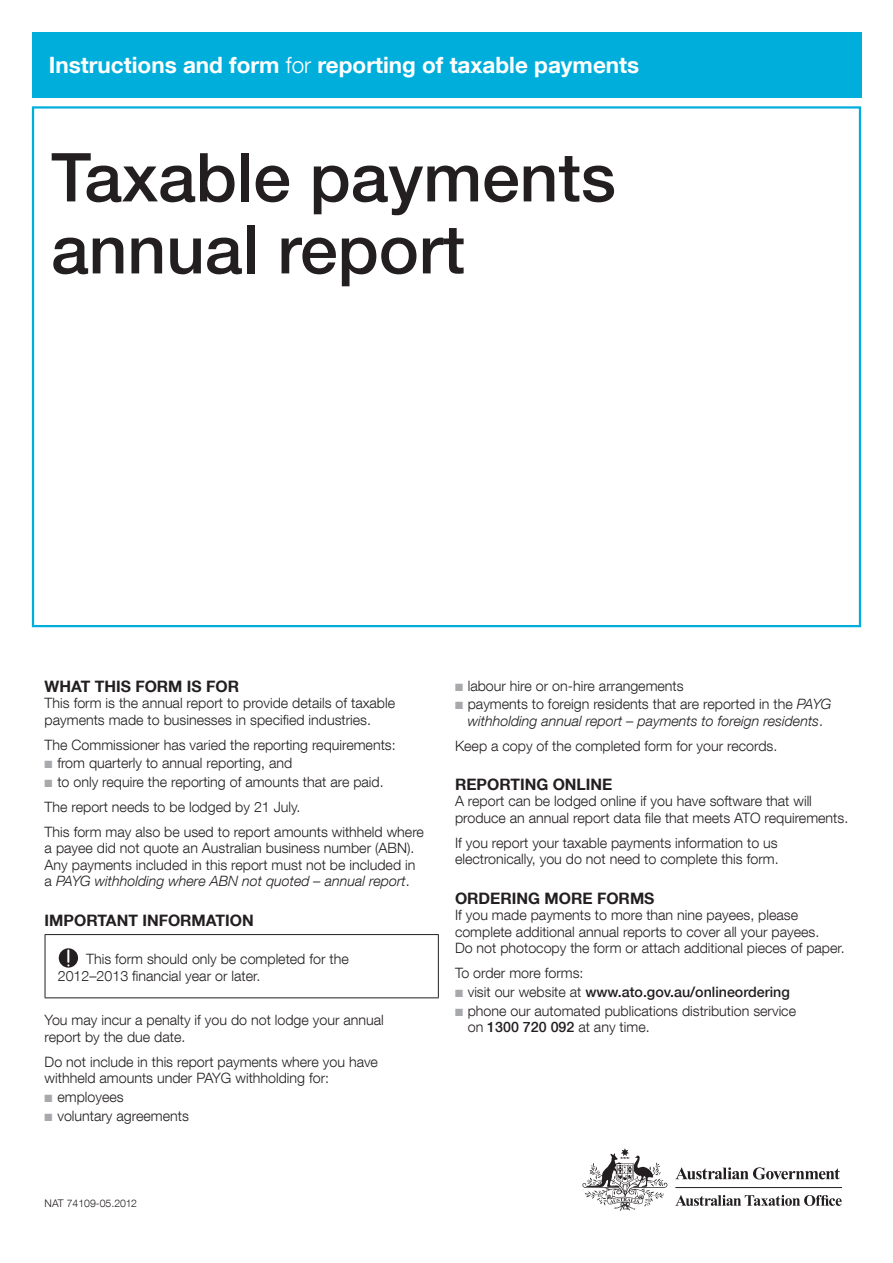
<style>
.page{position:relative;width:893px;height:1263px;background:#fff}
.page>*{position:absolute;margin:0;border:0;box-sizing:border-box;transform-origin:0 0}
.Cover_title{font:500 67.5px/72px "Helvetica Neue LT Com";color:#231f20}
.Cover_ref_bar{font:700 22.5px "Helvetica Neue LT Com";color:#fff}
.Subhead_1{font:700 15.75px "Helvetica Neue LT Com";color:#231f20}
.Body{font:300 14.25px/16.5px "Helvetica Neue LT Com";color:#231f20}
.Body_no_space_after{font:300 14.25px/16.5px "Helvetica Neue LT Com";color:#231f20}
.Bullet_1_space_after{font:300 14.25px/16.5px "Helvetica Neue LT Com";color:#231f20}
.Bullet_1_space_after-2{font:italic 300 14.25px/16.5px "Helvetica Neue LT Com";color:#231f20;text-align:center}
.Bullet_1{font:300 14.25px "Helvetica Neue LT Com";color:#231f20}
.Icon_body{font:300 14.25px/16.5px "Helvetica Neue LT Com";color:#231f20}
.Bullet_1-2{font:500 14.25px "Helvetica Neue LT Com";color:#231f20}
.Cover_NAT_number{font:300 10.5px "Helvetica Neue LT Com";color:#231f20}
.s1{font-weight:300}
.s2{color:#a8a9ad}
.s3{font-style:italic}
.s4{font-style:normal}
.s5{font-weight:500}
</style>
<div class="page">
<svg style="left:675px;top:1167px;width:165px;height:12px"></svg>
<svg style="left:583px;top:1148px;width:84px;height:62px"></svg>
<hr style="left:675px;top:1187px;width:167px;height:1px;background:#231f20">
<svg style="left:675px;top:1195px;width:167px;height:11px"></svg>
<hr style="left:45px;top:934px;width:394px;height:1px;background:#231f20">
<hr style="left:45px;top:935px;width:1px;height:62px;background:#231f20">
<hr style="left:438px;top:935px;width:1px;height:62px;background:#231f20">
<hr style="left:45px;top:997px;width:394px;height:1px;background:#231f20">
<svg style="left:59px;top:948px;width:19px;height:20px"></svg>
<div style="left:32px;top:32px;width:829px;height:66px;background:#00aedc"></div>
<p class="Cover_ref_bar" style="left:49px;top:51px;width:592px">Instructions and form <span class="s1">for</span> reporting of taxable payments</p>
<p class="Cover_title" style="left:51px;top:141px;width:566px">Taxable payments annual report</p>
<p class="Subhead_1" style="left:45px;top:676px;width:196px">WHAT THIS FORM IS FOR</p>
<p class="Body" style="left:45px;top:694px;width:352px">This form is the annual report to provide details of taxable payments made to businesses in specified industries.</p>
<p class="Body_no_space_after" style="left:45px;top:736px;width:353px">The Commissioner has varied the reporting requirements:</p>
<p class="Bullet_1" style="left:45px;top:754px;width:249px"><span class="s2">■</span> from quarterly to annual reporting, and</p>
<p class="Bullet_1_space_after" style="left:45px;top:773px;width:341px"><span class="s2">■</span> to only require the reporting of amounts that are paid.</p>
<p class="Body" style="left:45px;top:798px;width:257px">The report needs to be lodged by 21 July.</p>
<p class="Body" style="left:45px;top:823px;width:381px">This form may also be used to report amounts withheld where a payee did not quote an Australian business number (ABN).<br>Any payments included in this report must not be included in a <span class="s3">PAYG withholding where ABN not quoted – annual report</span>.</p>
<p class="Subhead_1" style="left:45px;top:910px;width:211px">IMPORTANT INFORMATION</p>
<p class="Icon_body" style="left:58px;top:950px;width:292px;text-indent:28px">This form should only be completed for the<br>2012–2013 financial year or later.</p>
<p class="Body" style="left:45px;top:1012px;width:341px">You may incur a penalty if you do not lodge your annual report by the due date.</p>
<p class="Body_no_space_after" style="left:45px;top:1053px;width:335px">Do not include in this report payments where you have withheld amounts under PAYG withholding for:</p>
<p class="Bullet_1" style="left:45px;top:1088px;width:81px"><span class="s2">■</span> employees</p>
<p class="Bullet_1" style="left:45px;top:1107px;width:146px"><span class="s2">■</span> voluntary agreements</p>
<p class="Cover_NAT_number" style="left:45px;top:1196px;width:94px">NAT 74109-05.2012</p>
<p class="Bullet_1" style="left:455px;top:677px;width:230px"><span class="s2">■</span> labour hire or on-hire arrangements</p>
<p class="Bullet_1_space_after-2" style="left:455px;top:696px;width:378px"><span class="s2">■</span> <span class="s4">payments to foreign residents that are reported in the</span> PAYG withholding annual report – payments to foreign residents<span class="s4">.</span></p>
<p class="Body" style="left:455px;top:737px;width:324px">Keep a copy of the completed form for your records.</p>
<p class="Subhead_1" style="left:455px;top:774px;width:159px">REPORTING ONLINE</p>
<p class="Body" style="left:455px;top:793px;width:395px">A report can be lodged online if you have software that will produce an annual report data file that meets ATO requirements.</p>
<p class="Body" style="left:455px;top:834px;width:325px">If you report your taxable payments information to us electronically, you do not need to complete this form.</p>
<p class="Subhead_1" style="left:455px;top:888px;width:201px">ORDERING MORE FORMS</p>
<p class="Body" style="left:455px;top:907px;width:391px">If you made payments to more than nine payees, please complete additional annual reports to cover all your payees.<br>Do not photocopy the form or attach additional pieces of paper.</p>
<p class="Body_no_space_after" style="left:455px;top:965px;width:130px">To order more forms:</p>
<p class="Bullet_1-2" style="left:455px;top:983px;width:336px"><span class="s2">■</span> <span class="s1">visit our website at</span> www.ato.gov.au/onlineordering</p>
<p class="Bullet_1_space_after" style="left:468px;top:1002px;width:330px;text-indent:-13px"><span class="s2">■</span> phone our automated publications distribution service on <span class="s5">1300 720 092</span> at any time.</p>
</div>
